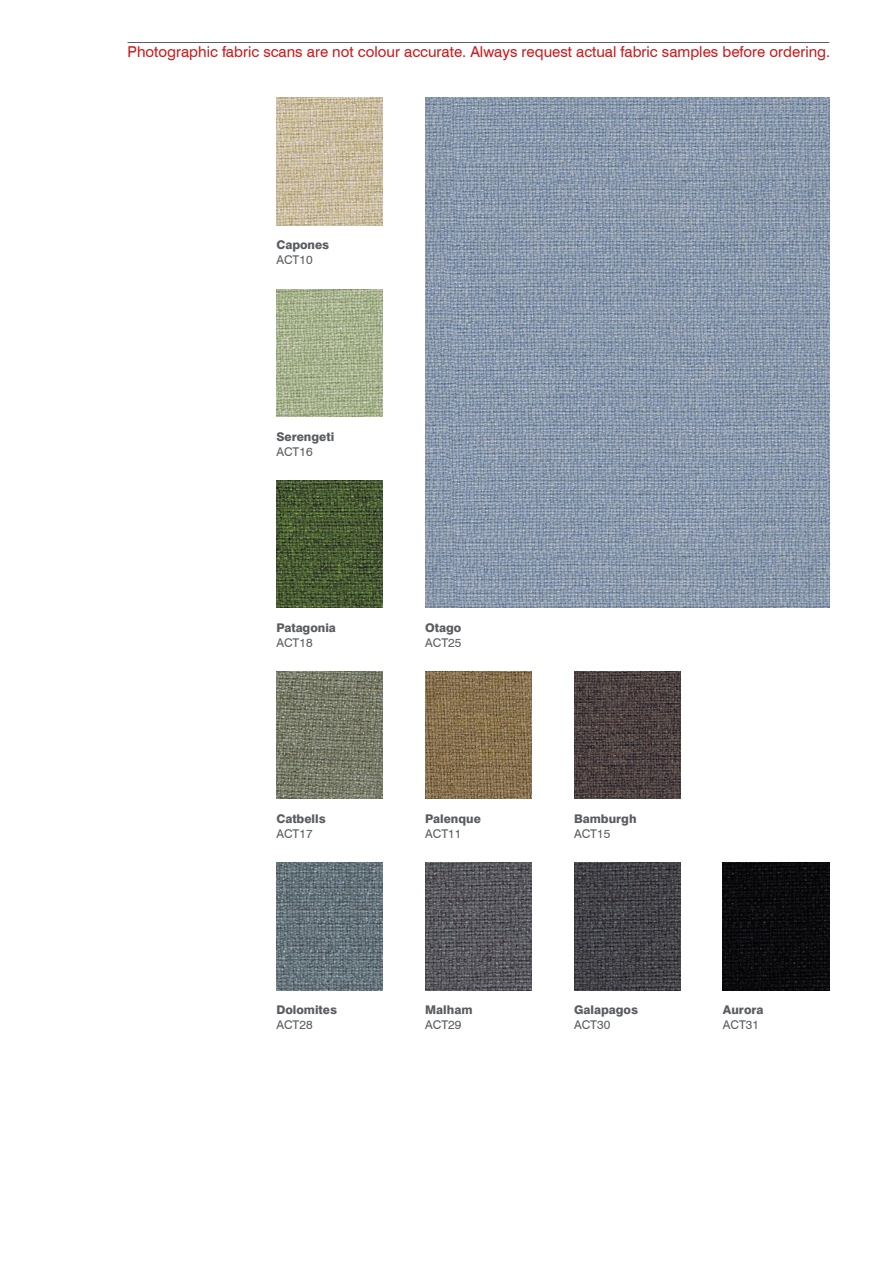
<style>
.page{position:relative;width:893px;height:1263px;background:#fff}
.page>*{position:absolute;margin:0;border:0;box-sizing:border-box;transform-origin:0 0}
.t1{font:15px "Swiss 721 BT";color:#cd1719}
.t2{font:800 12px "Swiss 721 BT";color:#595c61}
.t3{font:12px "Swiss 721 BT";color:#595c61}
</style>
<div class="page">
<hr style="left:128px;top:42px;width:701px;height:1px;background:#595c61">
<img style="left:276px;top:98px;width:107px;height:127px">
<img style="left:425px;top:98px;width:404px;height:510px">
<img style="left:276px;top:289px;width:107px;height:128px">
<img style="left:276px;top:480px;width:107px;height:128px">
<img style="left:276px;top:671px;width:107px;height:128px">
<img style="left:425px;top:671px;width:106px;height:128px">
<img style="left:574px;top:671px;width:106px;height:128px">
<img style="left:276px;top:862px;width:107px;height:128px">
<img style="left:425px;top:862px;width:106px;height:128px">
<img style="left:574px;top:862px;width:106px;height:128px">
<img style="left:723px;top:862px;width:106px;height:128px">
<p class="t1" style="left:128px;top:43px;width:704px">Photographic fabric scans are not colour accurate. Always request actual fabric samples before ordering.</p>
<p class="t2" style="left:276px;top:238px;width:54px">Capones</p>
<p class="t3" style="left:276px;top:253px;width:38px">ACT10</p>
<p class="t2" style="left:276px;top:429px;width:59px">Serengeti</p>
<p class="t3" style="left:276px;top:444px;width:38px">ACT16</p>
<p class="t2" style="left:276px;top:620px;width:61px">Patagonia</p>
<p class="t3" style="left:276px;top:635px;width:38px">ACT18</p>
<p class="t2" style="left:425px;top:620px;width:38px">Otago</p>
<p class="t3" style="left:425px;top:635px;width:38px">ACT25</p>
<p class="t2" style="left:276px;top:811px;width:51px">Catbells</p>
<p class="t3" style="left:276px;top:826px;width:38px">ACT17</p>
<p class="t2" style="left:425px;top:811px;width:57px">Palenque</p>
<p class="t3" style="left:425px;top:826px;width:38px">ACT11</p>
<p class="t2" style="left:574px;top:811px;width:64px">Bamburgh</p>
<p class="t3" style="left:574px;top:826px;width:38px">ACT15</p>
<p class="t2" style="left:276px;top:1002px;width:62px">Dolomites</p>
<p class="t3" style="left:276px;top:1017px;width:38px">ACT28</p>
<p class="t2" style="left:425px;top:1002px;width:49px">Malham</p>
<p class="t3" style="left:425px;top:1017px;width:38px">ACT29</p>
<p class="t2" style="left:574px;top:1002px;width:66px">Galapagos</p>
<p class="t3" style="left:574px;top:1017px;width:38px">ACT30</p>
<p class="t2" style="left:723px;top:1002px;width:42px">Aurora</p>
<p class="t3" style="left:723px;top:1017px;width:38px">ACT31</p>
</div>
